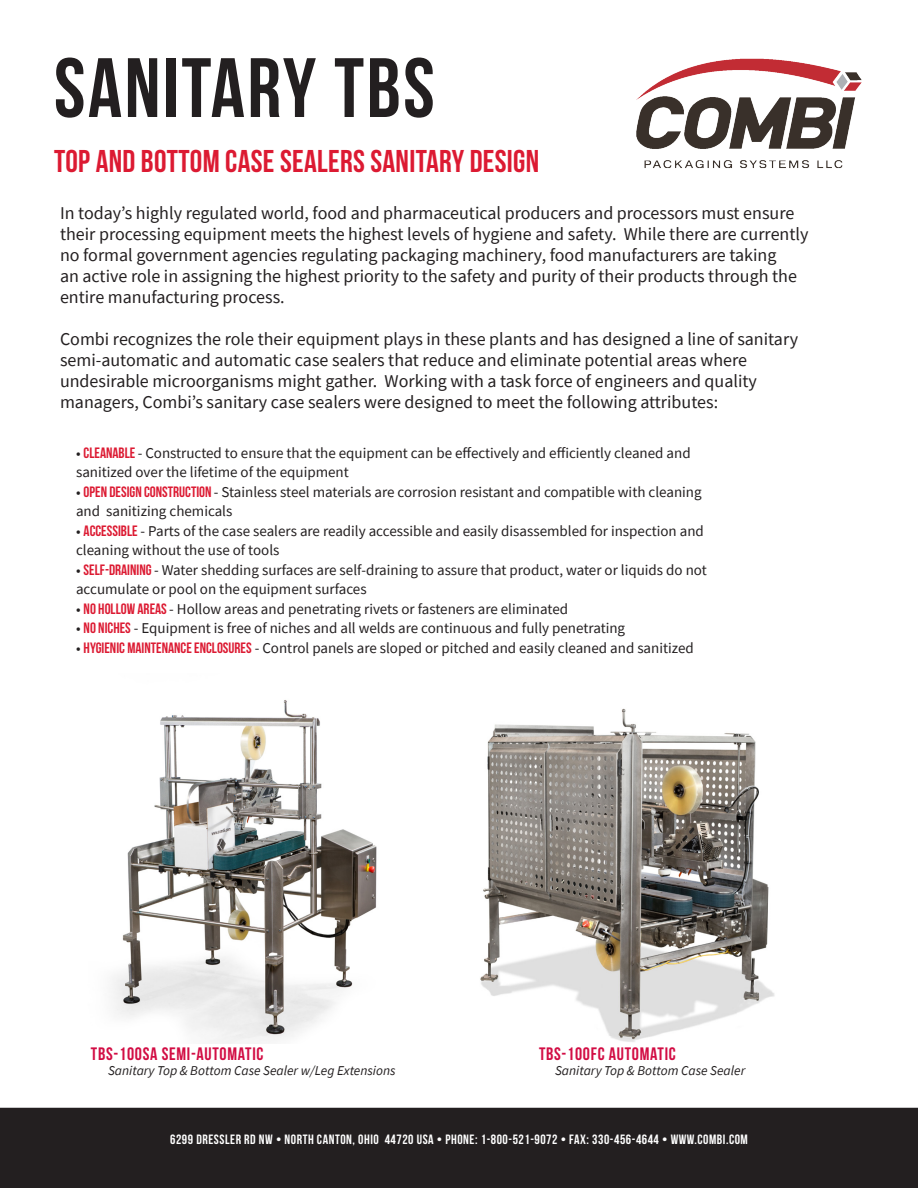
<style>
.page{position:relative;width:918px;height:1188px;background:#fff}
.page>*{position:absolute;margin:0;border:0;box-sizing:border-box;transform-origin:0 0}
.t1{font:84px "Bebas Neue";letter-spacing:.03em;color:#231f20}
.t2{font:31.5px "Bebas Neue";letter-spacing:.01em;color:#dc1a32}
.t3{font:18px/21px "Source Sans Pro";color:#231f20}
.t4{font:18px "Bebas Neue";letter-spacing:.04em;color:#d20d44}
.t5{font:15px/19.5px "Source Sans Pro";color:#231f20}
.t6{font:13.5px "Bebas Neue";letter-spacing:.04em;color:#fff}
.t7{font:italic 13.5px "Source Sans Pro";color:#231f20}
.s1{font-family:"Bebas Neue";color:#dc1a32}
</style>
<div class="page">
<img style="left:112px;top:700px;width:265px;height:344px">
<img style="left:480px;top:708px;width:295px;height:334px">
<img style="left:636px;top:58px;width:226px;height:110px">
<div style="left:0;top:1108px;width:918px;height:80px;background:#231f20"></div>
<p class="t1" style="left:54px;top:42px;width:382px">SANITARY TBS</p>
<p class="t2" style="left:54px;top:144px;width:487px">TOP AND BOTTOM CASE SEALERS SANITARY DESIGN</p>
<p class="t3" style="left:60px;top:202px;width:750px">In today’s highly regulated world, food and pharmaceutical producers and processors must ensure their processing equipment meets the highest levels of hygiene and safety. While there are currently no formal government agencies regulating packaging machinery, food manufacturers are taking<br>an active role in assigning the highest priority to the safety and purity of their products through the entire manufacturing process.</p>
<p class="t3" style="left:60px;top:328px;width:740px">Combi recognizes the role their equipment plays in these plants and has designed a line of sanitary semi-automatic and automatic case sealers that reduce and eliminate potential areas where undesirable microorganisms might gather. Working with a task force of engineers and quality managers, Combi’s sanitary case sealers were designed to meet the following attributes:</p>
<p class="t5" style="left:76px;top:443px;width:616px">• <span class="s1">CLEANABLE</span> - Constructed to ensure that the equipment can be effectively and efficiently cleaned and sanitized over the lifetime of the equipment</p>
<p class="t5" style="left:76px;top:482px;width:627px">• <span class="s1">OPEN DESIGN CONSTRUCTION</span> - Stainless steel materials are corrosion resistant and compatible with cleaning and sanitizing chemicals</p>
<p class="t5" style="left:76px;top:521px;width:629px">• <span class="s1">ACCESSIBLE</span> - Parts of the case sealers are readily accessible and easily disassembled for inspection and cleaning without the use of tools</p>
<p class="t5" style="left:76px;top:560px;width:632px">• <span class="s1">SELF-DRAINING</span> - Water shedding surfaces are self-draining to assure that product, water or liquids do not accumulate or pool on the equipment surfaces</p>
<p class="t5" style="left:76px;top:599px;width:494px">• <span class="s1">NO HOLLOW AREAS</span> - Hollow areas and penetrating rivets or fasteners are eliminated</p>
<p class="t5" style="left:76px;top:619px;width:551px">• <span class="s1">NO NICHES</span> - Equipment is free of niches and all welds are continuous and fully penetrating</p>
<p class="t5" style="left:76px;top:638px;width:619px">• <span class="s1">HYGIENIC MAINTENANCE ENCLOSURES</span> - Control panels are sloped or pitched and easily cleaned and sanitized</p>
<p class="t4" style="left:91px;top:1044px;width:174px">TBS-100SA SEMI-AUTOMATIC</p>
<p class="t7" style="left:108px;top:1062px;width:289px">Sanitary Top &amp; Bottom Case Sealer w/Leg Extensions</p>
<p class="t4" style="left:539px;top:1043px;width:138px">TBS-100FC AUTOMATIC</p>
<p class="t7" style="left:555px;top:1061px;width:192px">Sanitary Top &amp; Bottom Case Sealer</p>
<p class="t6" style="left:170px;top:1132px;width:579px">6299 DRESSLER RD NW • NORTH CANTON, OHIO 44720 USA • PHONE: 1-800-521-9072 • FAX: 330-456-4644 • WWW.COMBI.COM</p>
</div>
